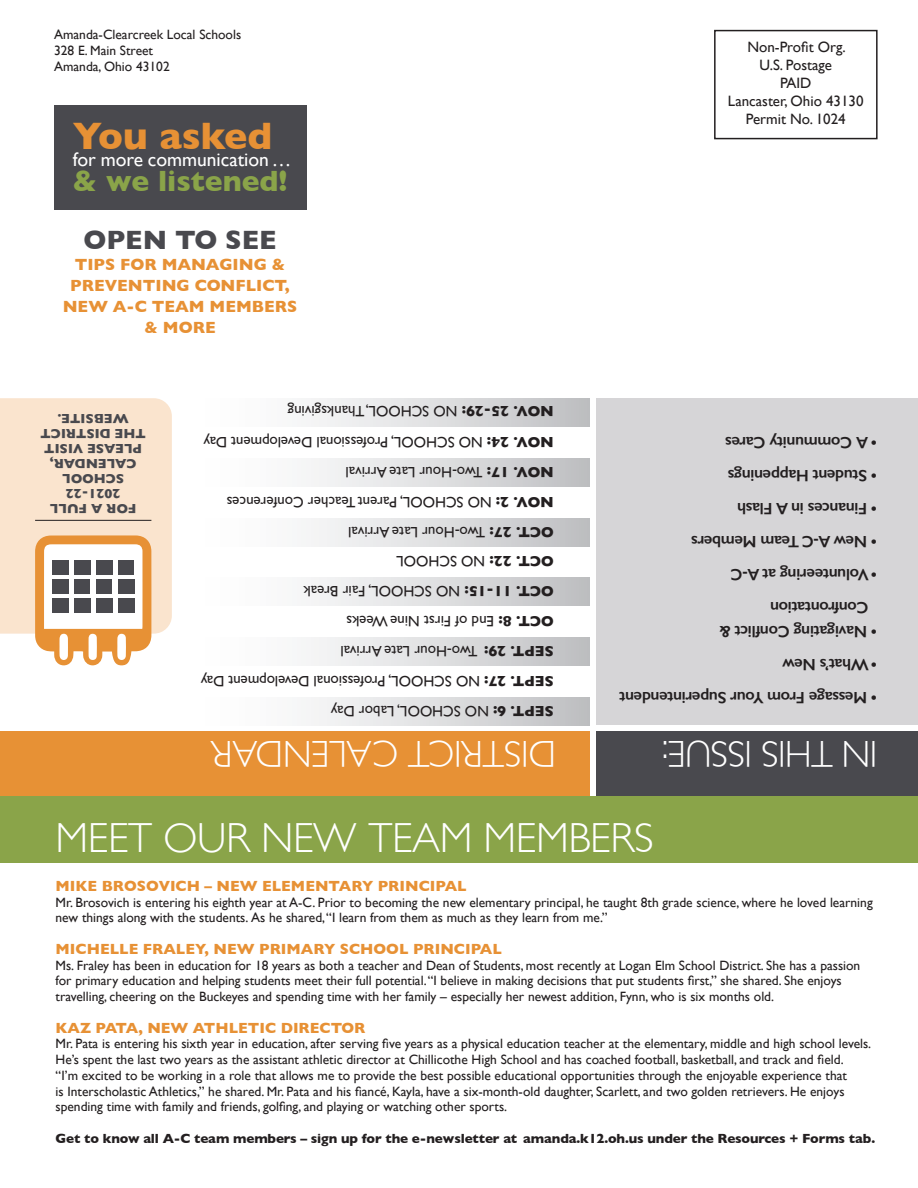
<style>
.page{position:relative;width:918px;height:1188px;background:#fff}
.page>*{position:absolute;margin:0;border:0;box-sizing:border-box;transform-origin:0 0}
.Headline{font:300 42px "Gill Sans";letter-spacing:-.01em;color:#fff}
.Copy{font:700 39px "Gill Sans";color:#e79135}
.Headline-2{font:300 37.5px "Gill Sans";letter-spacing:-.01em;color:#fff}
.Copy-2{font:700 29.85px "Gill Sans";color:#8aa449}
.Subhead{font:700 27px "Gill Sans";color:#49494e}
.Copy-3{font:19.5px "Gill Sans";color:#fff}
.Bullets{font:600 16.5px/24px "Gill Sans";letter-spacing:-.02em;color:#231f20}
.Subhead-2{font:700 16.5px/21px "Gill Sans";color:#e79135;text-align:center}
.Bullets-2{font:15px "Gill Sans";color:#231f20}
.Subhead-3{font:700 15px "Gill Sans";color:#e79135}
.Copy-4{font:13.5px/15.8px "Gill Sans";color:#231f20}
.Copy-5{font:700 13.5px "Gill Sans";letter-spacing:-.01em;color:#231f20}
.Subhead-4{font:700 13.5px/15px "Gill Sans";color:#49494e;text-align:center}
.s1{font-weight:700}
</style>
<div class="page">
<div style="left:183px;top:697px;width:407px;height:28px;background:linear-gradient(to right,#fff,#c3c4c6)"></div>
<div style="left:0;top:731px;width:590px;height:65px;background:#e79135"></div>
<div style="left:596px;top:398px;width:322px;height:327px;background:#d6d5d7"></div>
<div style="left:0;top:796px;width:918px;height:66px;background:#8aa449"></div>
<div style="left:596px;top:731px;width:322px;height:65px;background:#49494e"></div>
<div style="left:714px;top:30px;width:164px;height:109px;border:2px solid #231f20"></div>
<div style="left:54px;top:106px;width:252px;height:104px;background:#49494e"></div>
<svg style="left:0;top:398px;width:172px;height:268px"></svg>
<div style="left:118px;top:599px;width:16px;height:14px;background:#49494e"></div>
<div style="left:96px;top:599px;width:16px;height:14px;background:#49494e"></div>
<div style="left:74px;top:599px;width:16px;height:14px;background:#49494e"></div>
<div style="left:52px;top:599px;width:16px;height:14px;background:#49494e"></div>
<div style="left:118px;top:579px;width:16px;height:15px;background:#49494e"></div>
<div style="left:96px;top:580px;width:16px;height:14px;background:#49494e"></div>
<div style="left:74px;top:579px;width:16px;height:15px;background:#49494e"></div>
<div style="left:52px;top:579px;width:16px;height:15px;background:#49494e"></div>
<div style="left:118px;top:560px;width:16px;height:14px;background:#49494e"></div>
<div style="left:96px;top:560px;width:16px;height:14px;background:#49494e"></div>
<div style="left:74px;top:560px;width:16px;height:14px;background:#49494e"></div>
<div style="left:52px;top:560px;width:16px;height:14px;background:#49494e"></div>
<div style="left:183px;top:638px;width:407px;height:28px;background:linear-gradient(to right,#fff,#c3c4c6)"></div>
<div style="left:183px;top:578px;width:407px;height:28px;background:linear-gradient(to right,#fff,#c3c4c6)"></div>
<div style="left:183px;top:518px;width:407px;height:28px;background:linear-gradient(to right,#fff,#c3c4c6)"></div>
<div style="left:183px;top:459px;width:407px;height:28px;background:linear-gradient(to right,#fff,#c3c4c6)"></div>
<div style="left:183px;top:398px;width:407px;height:29px;background:linear-gradient(to right,#fff,#c3c4c6)"></div>
<hr style="left:35px;top:520px;width:116px;height:1px;background:#231f20">
<p class="Copy-4" style="left:54px;top:26px;width:189px">Amanda-Clearcreek Local Schools</p>
<p class="Copy-4" style="left:54px;top:42px;width:101px">328 E. Main Street</p>
<p class="Copy-4" style="left:54px;top:58px;width:117px">Amanda, Ohio 43102</p>
<p class="Copy" style="left:73px;top:105px;width:201px">You asked</p>
<p class="Copy-3" style="left:73px;top:148px;width:220px">for more communication …</p>
<p class="Copy-2" style="left:73px;top:157px;width:216px">&amp; we listened!</p>
<p class="Subhead" style="left:83px;top:218px;width:195px">OPEN TO SEE</p>
<p class="Subhead-2" style="left:63px;top:253px;width:236px">TIPS FOR MANAGING &amp;<br>PREVENTING CONFLICT,<br>NEW A-C TEAM MEMBERS &amp; MORE</p>
<p class="Subhead-4" style="left:146px;top:516px;width:107px;rotate:-180deg">FOR A FULL<br>2021-22<br>SCHOOL<br>CALENDAR,<br>PLEASE VISIT<br>THE DISTRICT<br>WEBSITE.</p>
<p class="Bullets-2" style="left:554px;top:420px;width:268px;rotate:-180deg"><span class="s1">NOV. 25-29:</span> NO SCHOOL,Thanksgiving</p>
<p class="Bullets-2" style="left:554px;top:451px;width:352px;rotate:-180deg"><span class="s1">NOV. 24:</span> NO SCHOOL, Professional Development Day</p>
<p class="Bullets-2" style="left:554px;top:481px;width:210px;rotate:-180deg"><span class="s1">NOV. 17:</span> Two-Hour Late Arrival</p>
<p class="Bullets-2" style="left:554px;top:511px;width:329px;rotate:-180deg"><span class="s1">NOV. 2:</span> NO SCHOOL, Parent Teacher Conferences</p>
<p class="Bullets-2" style="left:554px;top:540px;width:207px;rotate:-180deg"><span class="s1">OCT. 27:</span> Two-Hour Late Arrival</p>
<p class="Bullets-2" style="left:554px;top:570px;width:159px;rotate:-180deg"><span class="s1">OCT. 22:</span> NO SCHOOL</p>
<p class="Bullets-2" style="left:554px;top:600px;width:252px;rotate:-180deg"><span class="s1">OCT. 11-15:</span> NO SCHOOL, Fair Break</p>
<p class="Bullets-2" style="left:554px;top:630px;width:209px;rotate:-180deg"><span class="s1">OCT. 8:</span> End of First Nine Weeks</p>
<p class="Bullets-2" style="left:554px;top:660px;width:215px;rotate:-180deg"><span class="s1">SEPT. 29:</span> Two-Hour Late Arrival</p>
<p class="Bullets-2" style="left:554px;top:690px;width:354px;rotate:-180deg"><span class="s1">SEPT. 27:</span> NO SCHOOL, Professional Development Day</p>
<p class="Bullets-2" style="left:554px;top:720px;width:224px;rotate:-180deg"><span class="s1">SEPT. 6:</span> NO SCHOOL, Labor Day</p>
<p class="Headline-2" style="left:556px;top:783px;width:346px;rotate:-180deg">DISTRICT CALENDAR</p>
<p class="Bullets-2" style="left:747px;top:38px;width:100px">Non-Profit Org.</p>
<p class="Bullets-2" style="left:759px;top:56px;width:74px">U.S. Postage</p>
<p class="Bullets-2" style="left:780px;top:74px;width:33px">PAID</p>
<p class="Bullets-2" style="left:728px;top:92px;width:137px">Lancaster, Ohio 43130</p>
<p class="Bullets-2" style="left:746px;top:110px;width:101px">Permit No. 1024</p>
<p class="Bullets" style="left:877px;top:455px;width:153px;rotate:-180deg">• A Community Cares</p>
<p class="Bullets" style="left:877px;top:488px;width:151px;rotate:-180deg">• Student Happenings</p>
<p class="Bullets" style="left:877px;top:521px;width:141px;rotate:-180deg">• Finances in A Flash</p>
<p class="Bullets" style="left:877px;top:554px;width:187px;rotate:-180deg">• New A-C Team Members</p>
<p class="Bullets" style="left:877px;top:587px;width:148px;rotate:-180deg">• Volunteering at A-C</p>
<p class="Bullets" style="left:869px;top:644px;width:151px;text-indent:-8px;rotate:-180deg">• Navigating Conflict &amp;<br>Confrontation</p>
<p class="Bullets" style="left:877px;top:677px;width:96px;rotate:-180deg">• What’s New</p>
<p class="Bullets" style="left:877px;top:710px;width:259px;rotate:-180deg">• Message From Your Superintendent</p>
<p class="Headline-2" style="left:878px;top:783px;width:217px;rotate:-180deg">IN THIS ISSUE:</p>
<p class="Headline" style="left:56px;top:805px;width:600px">MEET OUR NEW TEAM MEMBERS</p>
<p class="Subhead-3" style="left:56px;top:874px;width:413px">MIKE BROSOVICH – NEW ELEMENTARY PRINCIPAL</p>
<p class="Copy-4" style="left:56px;top:894px;width:819px">Mr. Brosovich is entering his eighth year at A-C. Prior to becoming the new elementary principal, he taught 8th grade science, where he loved learning new things along with the students. As he shared, “I learn from them as much as they learn from me.”</p>
<p class="Subhead-3" style="left:56px;top:937px;width:448px">MICHELLE FRALEY, NEW PRIMARY SCHOOL PRINCIPAL</p>
<p class="Copy-4" style="left:56px;top:957px;width:806px">Ms. Fraley has been in education for 18 years as both a teacher and Dean of Students, most recently at Logan Elm School District. She has a passion for primary education and helping students meet their full potential. “I believe in making decisions that put students first,” she shared. She enjoys travelling, cheering on the Buckeyes and spending time with her family – especially her newest addition, Fynn, who is six months old.</p>
<p class="Subhead-3" style="left:56px;top:1016px;width:311px">KAZ PATA, NEW ATHLETIC DIRECTOR</p>
<p class="Copy-4" style="left:56px;top:1036px;width:817px">Mr. Pata is entering his sixth year in education, after serving five years as a physical education teacher at the elementary, middle and high school levels.<br>He’s spent the last two years as the assistant athletic director at Chillicothe High School and has coached football, basketball, and track and field.<br>“I’m excited to be working in a role that allows me to provide the best possible educational opportunities through the enjoyable experience that<br>is Interscholastic Athletics,” he shared. Mr. Pata and his fiancé, Kayla, have a six-month-old daughter, Scarlett, and two golden retrievers. He enjoys spending time with family and friends, golfing, and playing or watching other sports.</p>
<p class="Copy-5" style="left:56px;top:1128px;width:821px">Get to know all A-C team members – sign up for the e-newsletter at amanda.k12.oh.us under the Resources + Forms tab.</p>
</div>
